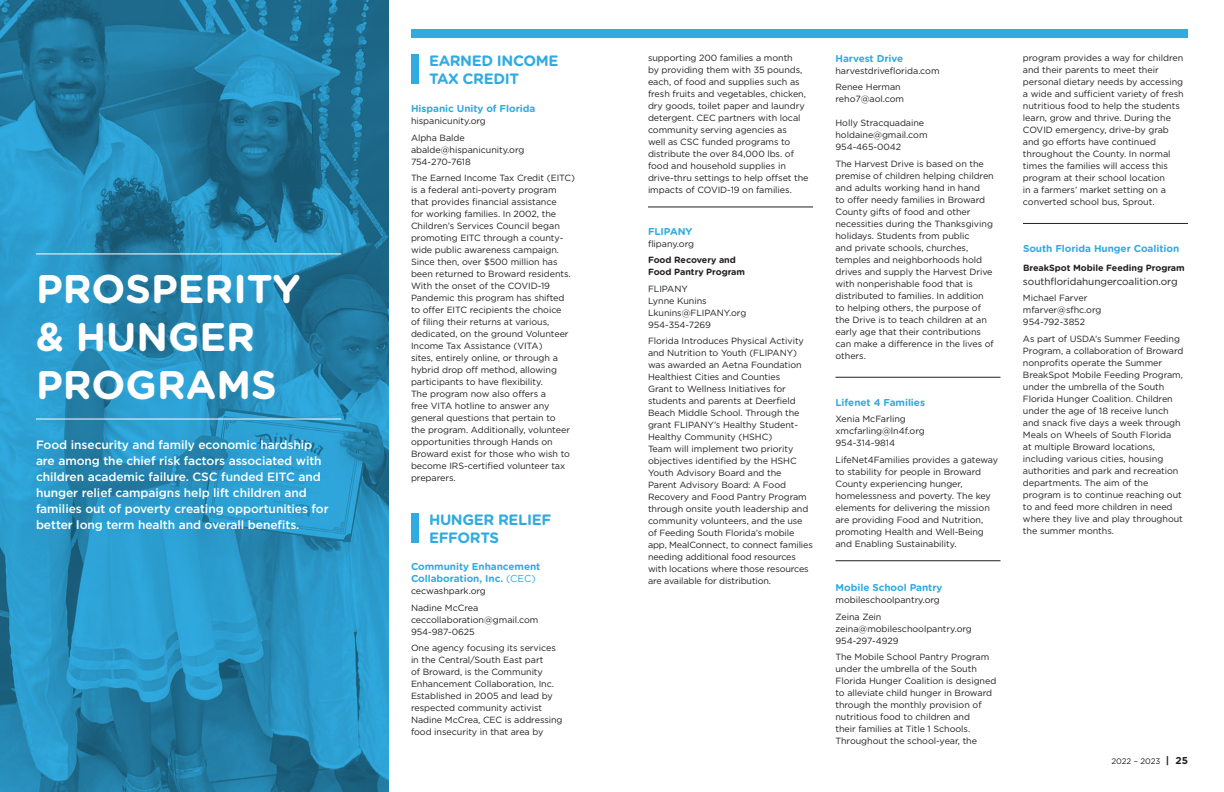
<style>
.page{position:relative;width:1224px;height:792px;background:#fff}
.page>*{position:absolute;margin:0;border:0;box-sizing:border-box;transform-origin:0 0}
.t1{font:700 40px/48px "Gotham Rounded";color:#fff}
.t2{font:700 15px/18px "Gotham Rounded";letter-spacing:-.025em;color:#30abe1}
.t3{font:500 12px/16px "Gotham";letter-spacing:-.005em;color:#fff}
.t4{font:700 10px/12px "Gotham Rounded";letter-spacing:-.005em;color:#30abe1}
.t5{font:10px "Gotham";letter-spacing:-.005em;color:#231f20}
.t6{font:9px/12px "Gotham";letter-spacing:-.005em;color:#231f20}
.t7{font:700 9px/12px "Gotham Rounded";letter-spacing:-.005em;color:#231f20}
.t8{font:8px "Gotham";color:#231f20}
.s1{font-family:"Gotham";font-weight:400}
.s2{font-family:"Gotham Rounded";font-weight:700;font-size:10px}
</style>
<div class="page">
<img style="left:0;top:0;width:388px;height:792px">
<hr style="left:36px;top:253px;width:305px;height:1px;background:#fff">
<hr style="left:36px;top:419px;width:305px;height:1px;background:#fff">
<hr style="left:648px;top:207px;width:165px;height:1px;background:#231f20">
<hr style="left:836px;top:377px;width:164px;height:1px;background:#231f20">
<hr style="left:836px;top:560px;width:164px;height:1px;background:#231f20">
<hr style="left:1023px;top:223px;width:165px;height:1px;background:#231f20">
<div style="left:411px;top:54px;width:7px;height:29px;background:#30abe1"></div>
<div style="left:411px;top:513px;width:7px;height:29px;background:#30abe1"></div>
<div style="left:411px;top:29px;width:777px;height:8px;background:#30abe1"></div>
<h1 class="t1" style="left:36px;top:264px;width:266px">PROSPERITY &amp; HUNGER<br>PROGRAMS</h1>
<p class="t3" style="left:36px;top:437px;width:294px">Food insecurity and family economic hardship are among the chief risk factors associated with children academic failure. CSC funded EITC and hunger relief campaigns help lift children and families out of poverty creating opportunities for better long term health and overall benefits.</p>
<h2 class="t2" style="left:429px;top:51px;width:131px">EARNED INCOME<br>TAX CREDIT</h2>
<p class="t4" style="left:411px;top:103px;width:126px">Hispanic Unity of Florida</p>
<p class="t6" style="left:411px;top:113px;width:76px;line-height:16.5px">hispanicunity.org<br>Alpha Balde</p>
<p class="t6" style="left:411px;top:144px;width:115px">abalde@hispanicunity.org<br>754-270-7618</p>
<p class="t6" style="left:411px;top:172px;width:166px">The Earned Income Tax Credit (EITC) is a federal anti-poverty program that provides financial assistance<br>for working families. In 2002, the Children’s Services Council began promoting EITC through a county&shy;wide public awareness campaign.<br>Since then, over $500 million has been returned to Broward residents.<br>With the onset of the COVID-19<br>Pandemic this program has shifted to offer EITC recipients the choice<br>of filing their returns at various, dedicated, on the ground Volunteer Income Tax Assistance (VITA)<br>sites, entirely online, or through a hybrid drop off method, allowing participants to have flexibility.<br>The program now also offers a<br>free VITA hotline to answer any general questions that pertain to<br>the program. Additionally, volunteer opportunities through Hands on Broward exist for those who wish to become IRS-certified volunteer tax preparers.</p>
<h2 class="t2" style="left:429px;top:510px;width:124px">HUNGER RELIEF<br>EFFORTS</h2>
<p class="t4" style="left:411px;top:561px;width:131px">Community Enhancement<br>Collaboration, Inc. <span class="s1">(CEC)</span></p>
<p class="t6" style="left:411px;top:583px;width:76px;line-height:16.5px">cecwashpark.org<br>Nadine McCrea</p>
<p class="t6" style="left:411px;top:614px;width:129px">ceccollaboration@gmail.com<br>954-987-0625</p>
<p class="t6" style="left:411px;top:642px;width:153px">One agency focusing its services in the Central/South East part<br>of Broward, is the Community<br>Enhancement Collaboration, Inc.<br>Established in 2005 and lead by respected community activist<br>Nadine McCrea, CEC is addressing food insecurity in that area by</p>
<p class="t6" style="left:648px;top:52px;width:162px">supporting 200 families a month<br>by providing them with 35 pounds, each, of food and supplies such as fresh fruits and vegetables, chicken, dry goods, toilet paper and laundry detergent. CEC partners with local community serving agencies as<br>well as CSC funded programs to distribute the over 84,000 lbs. of food and household supplies in drive-thru settings to help offset the impacts of COVID-19 on families.</p>
<p class="t4" style="left:648px;top:225px;width:46px">FLIPANY</p>
<p class="t6" style="left:648px;top:237px;width:48px">flipany.org</p>
<p class="t7" style="left:648px;top:254px;width:99px">Food Recovery and<br>Food Pantry Program</p>
<p class="t6" style="left:648px;top:282px;width:100px">FLIPANY<br>Lynne Kunins<br>Lkunins@FLIPANY.org<br>954-354-7269</p>
<p class="t6" style="left:648px;top:335px;width:166px">Florida Introduces Physical Activity and Nutrition to Youth (FLIPANY) was awarded an Aetna Foundation Healthiest Cities and Counties<br>Grant to Wellness Initiatives for students and parents at Deerfield Beach Middle School. Through the grant FLIPANY’s Healthy Student-Healthy Community (HSHC)<br>Team will implement two priority objectives identified by the HSHC Youth Advisory Board and the<br>Parent Advisory Board: A Food Recovery and Food Pantry Program through onsite youth leadership and community volunteers, and the use of Feeding South Florida’s mobile app, MealConnect, to connect families needing additional food resources with locations where those resources are available for distribution.</p>
<p class="t4" style="left:836px;top:52px;width:69px">Harvest Drive</p>
<p class="t6" style="left:836px;top:62px;width:106px;line-height:16.5px">harvestdriveflorida.com<br>Renee Herman</p>
<p class="t6" style="left:836px;top:93px;width:70px">reho7@aol.com</p>
<p class="t6" style="left:836px;top:117px;width:94px">Holly Stracquadaine holdaine@gmail.com<br>954-465-0042</p>
<p class="t6" style="left:836px;top:158px;width:160px">The Harvest Drive is based on the premise of children helping children and adults working hand in hand<br>to offer needy families in Broward<br>County gifts of food and other necessities during the Thanksgiving holidays. Students from public<br>and private schools, churches, temples and neighborhoods hold drives and supply the Harvest Drive with nonperishable food that is distributed to families. In addition to helping others, the purpose of the Drive is to teach children at an early age that their contributions can make a difference in the lives of others.</p>
<p class="t4" style="left:836px;top:396px;width:91px">Lifenet 4 Families</p>
<p class="t6" style="left:836px;top:413px;width:91px">Xenia McFarling xmcfarling@ln4f.org<br>954-314-9814</p>
<p class="t6" style="left:836px;top:454px;width:164px">LifeNet4Families provides a gateway to stability for people in Broward County experiencing hunger, homelessness and poverty. The key elements for delivering the mission are providing Food and Nutrition, promoting Health and Well-Being and Enabling Sustainability.</p>
<p class="t4" style="left:836px;top:582px;width:108px">Mobile School Pantry</p>
<p class="t6" style="left:836px;top:592px;width:106px;line-height:16.5px">mobileschoolpantry.org<br>Zeina Zein</p>
<p class="t6" style="left:836px;top:623px;width:138px">zeina@mobileschoolpantry.org<br>954-297-4929</p>
<p class="t6" style="left:836px;top:651px;width:162px">The Mobile School Pantry Program under the umbrella of the South Florida Hunger Coalition is designed to alleviate child hunger in Broward through the monthly provision of nutritious food to children and<br>their families at Title 1 Schools.<br>Throughout the school-year, the</p>
<p class="t6" style="left:1023px;top:52px;width:162px">program provides a way for children and their parents to meet their personal dietary needs by accessing a wide and sufficient variety of fresh nutritious food to help the students learn, grow and thrive. During the COVID emergency, drive-by grab and go efforts have continued throughout the County. In normal times the families will access this program at their school location<br>in a farmers’ market setting on a converted school bus, Sprout.</p>
<p class="t4" style="left:1023px;top:242px;width:158px">South Florida Hunger Coalition</p>
<p class="t7" style="left:1023px;top:261px;width:163px">BreakSpot Mobile Feeding Program</p>
<p class="t5" style="left:1023px;top:275px;width:156px">southfloridahungercoalition.org</p>
<p class="t6" style="left:1023px;top:292px;width:80px">Michael Farver mfarver@sfhc.org<br>954-792-3852</p>
<p class="t6" style="left:1023px;top:332px;width:162px">As part of USDA’s Summer Feeding<br>Program, a collaboration of Broward nonprofits operate the Summer<br>BreakSpot Mobile Feeding Program, under the umbrella of the South<br>Florida Hunger Coalition. Children under the age of 18 receive lunch and snack five days a week through<br>Meals on Wheels of South Florida<br>at multiple Broward locations, including various cities, housing authorities and park and recreation departments. The aim of the program is to continue reaching out to and feed more children in need where they live and play throughout the summer months.</p>
<p class="t8" style="left:1111px;top:756px;width:78px">2022 – 2023 <span class="s2">| 25</span></p>
</div>
